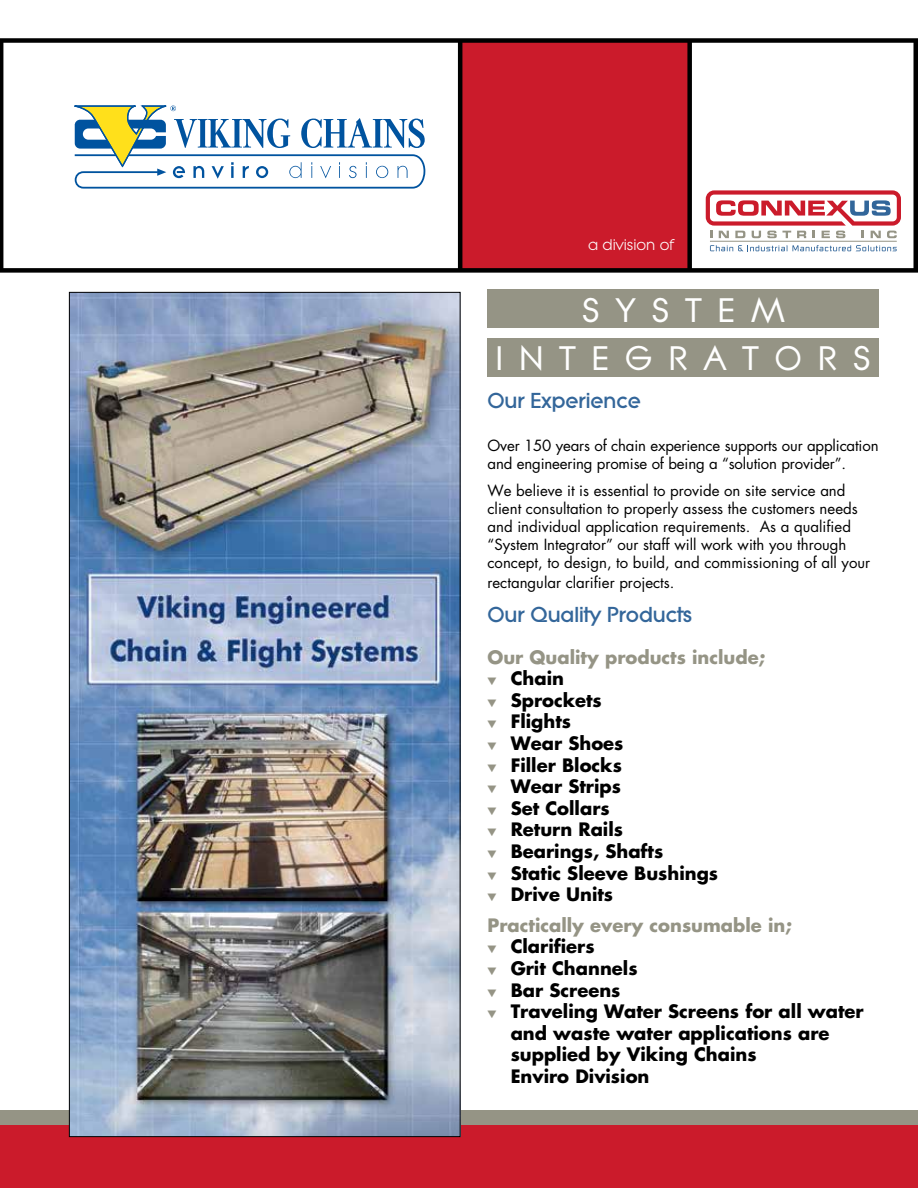
<style>
.page{position:relative;width:918px;height:1188px;background:#fff}
.page>*{position:absolute;margin:0;border:0;box-sizing:border-box;transform-origin:0 0}
.t1{font:700 33px "Lithe";letter-spacing:.5em;color:#fff}
.t2{font:800 21px "Lithe";color:#33669a}
.t3{font:700 18px/21.6px "Futura";color:#000}
.t4{font:700 18px/30.6px "Futura";color:#959485}
.t5{font:15px/18px "Futura";color:#000}
.t6{font:15px "Lithe";color:#fff}
.s1{color:#959485}
.s2{color:#000}
</style>
<div class="page">
<div style="left:488px;top:338px;width:391px;height:39px;background:#959485"></div>
<div style="left:488px;top:290px;width:391px;height:38px;background:#959485"></div>
<svg style="left:74px;top:105px;width:352px;height:84px"></svg>
<div style="left:461px;top:40px;width:229px;height:230px;background:#cb1b2b"></div>
<div style="left:0;top:38px;width:918px;height:5px;background:#000"></div>
<hr style="left:0;top:40px;width:3px;height:230px;background:#000">
<hr style="left:458px;top:40px;width:4px;height:230px;background:#000">
<div style="left:687px;top:41px;width:5px;height:229px;background:#000"></div>
<svg style="left:706px;top:190px;width:195px;height:48px"></svg>
<hr style="left:710px;top:241px;width:187px;height:1px;background:#959485">
<svg style="left:710px;top:245px;width:187px;height:6px"></svg>
<div style="left:0;top:268px;width:918px;height:5px;background:#000"></div>
<div style="left:0;top:1120px;width:918px;height:68px;background:#cb1b2b"></div>
<div style="left:0;top:1110px;width:918px;height:15px;background:#959485"></div>
<img style="left:71px;top:294px;width:388px;height:841px">
<hr style="left:914px;top:40px;width:4px;height:230px;background:#000">
<p class="t6" style="left:588px;top:237px;width:86px">a division of</p>
<h1 class="t1" style="left:582px;top:293px;width:204px">SYSTEM</h1>
<h1 class="t1" style="left:496px;top:342px;width:377px">INTEGRATORS</h1>
<h2 class="t2" style="left:488px;top:390px;width:155px">Our Experience</h2>
<p class="t5" style="left:488px;top:436px;width:393px">Over 150 years of chain experience supports our application and engineering promise of being a “solution provider”.</p>
<p class="t5" style="left:488px;top:481px;width:384px">We believe it is essential to provide on site service and client consultation to properly assess the customers needs and individual application requirements. As a qualified “System Integrator” our staff will work with you through concept, to design, to build, and commissioning of all your</p>
<p class="t5" style="left:488px;top:573px;width:189px">rectangular clarifier projects.</p>
<h2 class="t2" style="left:488px;top:604px;width:206px">Our Quality Products</h2>
<p class="t4" style="left:488px;top:641px;width:279px">Our Quality products include;</p>
<p class="t3" style="left:488px;top:667px;width:78px"><span class="s1">▼</span> Chain</p>
<p class="t3" style="left:488px;top:689px;width:116px"><span class="s1">▼</span> Sprockets</p>
<p class="t3" style="left:488px;top:710px;width:85px"><span class="s1">▼</span> Flights</p>
<p class="t3" style="left:488px;top:732px;width:137px"><span class="s1">▼</span> Wear Shoes</p>
<p class="t3" style="left:488px;top:753px;width:136px"><span class="s1">▼</span> Filler Blocks</p>
<p class="t3" style="left:488px;top:775px;width:135px"><span class="s1">▼</span> Wear Strips</p>
<p class="t3" style="left:488px;top:797px;width:124px"><span class="s1">▼</span> Set Collars</p>
<p class="t3" style="left:488px;top:818px;width:137px"><span class="s1">▼</span> Return Rails</p>
<p class="t3" style="left:488px;top:840px;width:177px"><span class="s1">▼</span> Bearings, Shafts</p>
<p class="t3" style="left:488px;top:861px;width:232px"><span class="s1">▼</span> Static Sleeve Bushings</p>
<p class="t4" style="left:487px;top:879px;width:306px">▼ <span class="s2">Drive Units<br></span>Practically every consumable in;</p>
<p class="t3" style="left:488px;top:935px;width:109px"><span class="s1">▼</span> Clarifiers</p>
<p class="t3" style="left:488px;top:957px;width:152px"><span class="s1">▼</span> Grit Channels</p>
<p class="t3" style="left:488px;top:978px;width:135px"><span class="s1">▼</span> Bar Screens</p>
<p class="t3" style="left:511px;top:1000px;width:355px;text-indent:-23px"><span class="s1">▼</span> Traveling Water Screens for all water and waste water applications are supplied by Viking Chains<br>Enviro Division</p>
</div>
